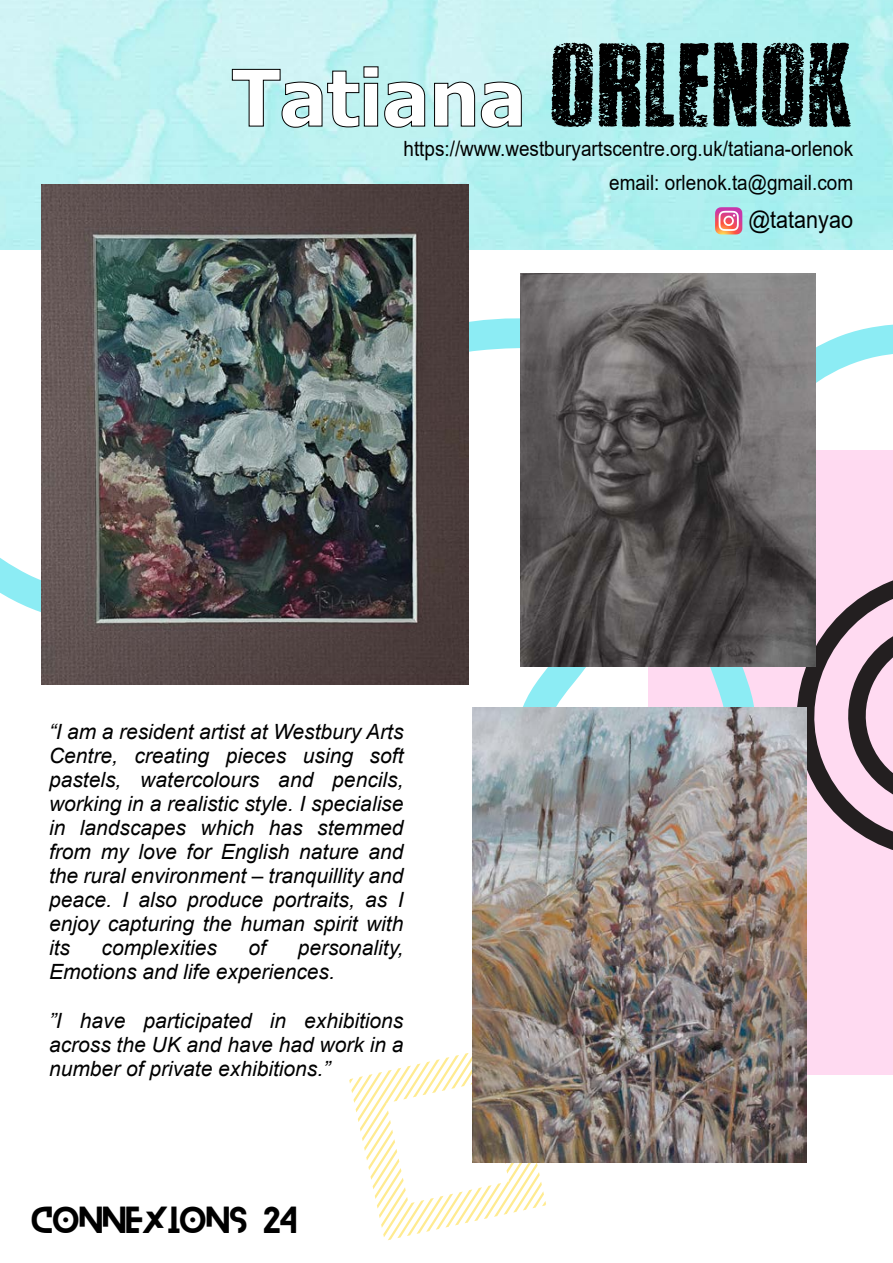
<style>
.page{position:relative;width:893px;height:1263px;background:#fff}
.page>*{position:absolute;margin:0;border:0;box-sizing:border-box;transform-origin:0 0}
.t1{font:700 78px "Tahoma";color:#fff}
.t2{font:33px "Blanka";color:#000}
.t3{font:24px "Arial";color:#000;scale:.9 1}
.t4{font:italic 21px/24px "Arial";color:#000;text-align:justify}
.t5{font:21px/33.8px "Arial";color:#000;text-align:right;scale:.9 1}
.s1{font-family:"ERODEDUPPERCASE Condensed Regula";font-weight:400;font-size:114px;color:#000}
</style>
<div class="page">
<img style="left:0;top:0;width:893px;height:251px">
<div style="left:648px;top:450px;width:245px;height:624px;background:#ffdaf1"></div>
<svg style="left:0;top:317px;width:893px;height:390px"></svg>
<svg style="left:777px;top:575px;width:116px;height:302px"></svg>
<svg style="left:349px;top:1053px;width:197px;height:187px"></svg>
<svg style="left:232px;top:66px;width:193px;height:62px;background:#b0dddc"></svg>
<svg style="left:434px;top:81px;width:41px;height:46px;background:#b2d6d6"></svg>
<svg style="left:481px;top:81px;width:41px;height:47px;background:#a5d3d2"></svg>
<svg style="left:715px;top:207px;width:27px;height:27px"></svg>
<img style="left:41px;top:184px;width:427px;height:500px">
<img style="left:472px;top:707px;width:334px;height:456px">
<img style="left:520px;top:273px;width:295px;height:393px">
<h1 class="t1" style="left:232px;top:43px;width:622px">Tatiana <span class="s1">ORLENOK</span></h1>
<p class="t5" style="left:403px;top:132px;width:501px">https://www.westburyartscentre.org.uk/tatiana-orlenok email: orlenok.ta@gmail.com</p>
<p class="t4" style="left:49px;top:720px;width:356px">“I am a resident artist at Westbury Arts Centre, creating pieces using soft pastels, watercolours and pencils, working in a realistic style. I specialise in landscapes which has stemmed from my love for English nature and the rural environment – tranquillity and peace. I also produce portraits, as I enjoy capturing the human spirit with its</p>
<p class="t4" style="left:102px;top:936px;width:117px">complexities</p>
<p class="t4" style="left:249px;top:936px;width:19px">of</p>
<p class="t4" style="left:49px;top:936px;width:356px;text-indent:249px">personality,<br>Emotions and life experiences.</p>
<p class="t4" style="left:49px;top:1008px;width:356px">”I have participated in exhibitions across the UK and have had work in a number of private exhibitions.”</p>
<h2 class="t2" style="left:32px;top:1202px;width:266px">CONNEXIONS 24</h2>
<p class="t3" style="left:748px;top:203px;width:118px">@tatanyao</p>
</div>
